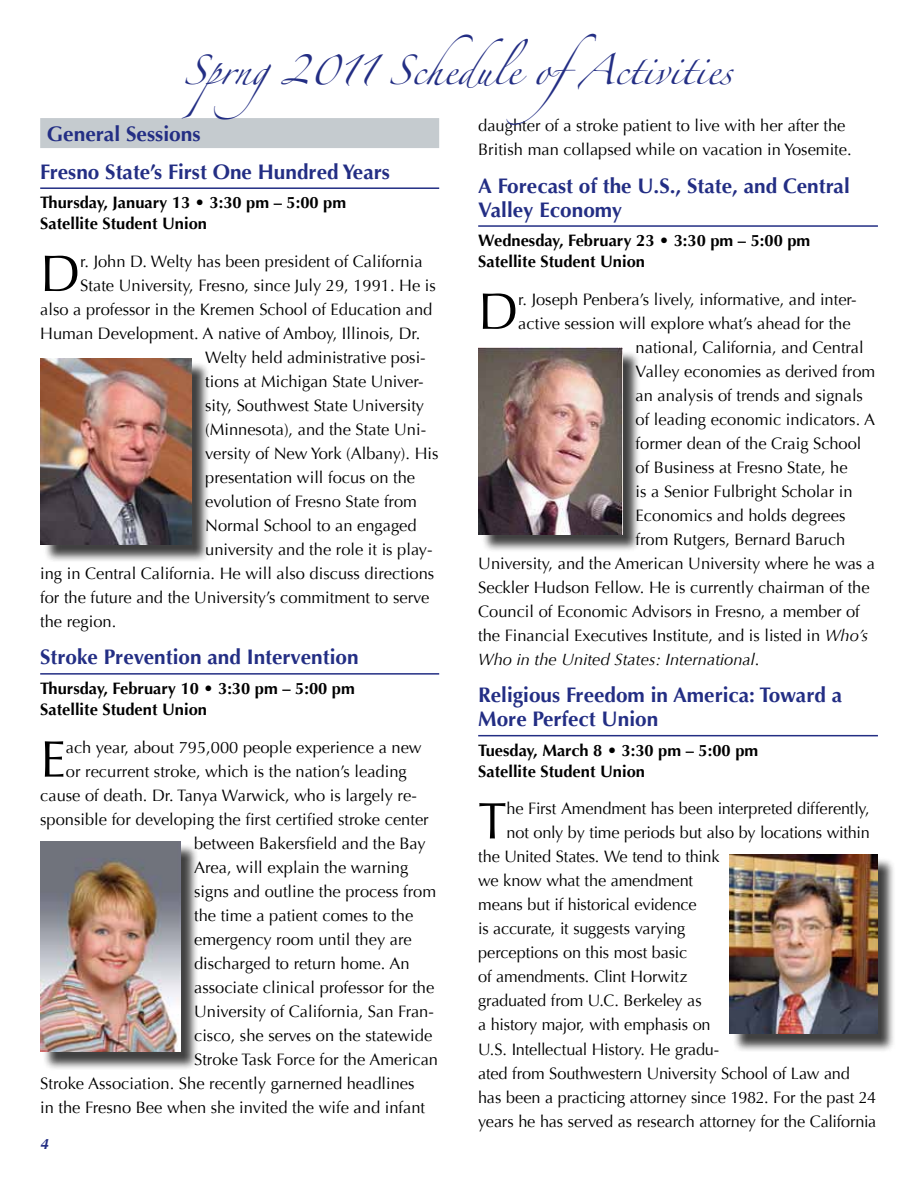
<style>
.page{position:relative;width:918px;height:1188px;background:#fff}
.page>*{position:absolute;margin:0;border:0;box-sizing:border-box;transform-origin:0 0}
.t1{font:51.6px "Optima";color:#000}
.t2{font:27px "Zapfino";color:#232e84}
.t3{font:700 21px/24px "Optima";color:#232e84}
.t4{font:16.5px/24px "Optima";color:#000}
.t5{font:700 16.5px/21px "Optima";color:#000}
.t6{font:italic 16.5px "Optima";color:#000}
.t7{font:italic 700 15px "Optima";color:#232e84}
.s1{font-style:italic}
.s2{font-style:normal}
</style>
<div class="page">
<hr style="left:478px;top:225px;width:400px;height:2px;background:#232e84">
<hr style="left:478px;top:735px;width:400px;height:1px;background:#232e84">
<div style="left:40px;top:118px;width:399px;height:30px;background:#c5cbcf"></div>
<hr style="left:40px;top:187px;width:399px;height:2px;background:#232e84">
<hr style="left:40px;top:673px;width:399px;height:2px;background:#232e84">
<div style="left:43px;top:361px;width:168px;height:202px;background:#000;opacity:.75"></div>
<img style="left:41px;top:359px;width:151px;height:185px">
<div style="left:42px;top:844px;width:157px;height:226px;background:#000;opacity:.75"></div>
<img style="left:40px;top:841px;width:141px;height:211px">
<div style="left:732px;top:857px;width:164px;height:195px;background:#000;opacity:.75"></div>
<img style="left:729px;top:855px;width:148px;height:179px">
<div style="left:481px;top:350px;width:160px;height:203px;background:#000;opacity:.75"></div>
<img style="left:479px;top:348px;width:143px;height:186px">
<h2 class="t2" style="left:184px;top:58px;width:550px">Sprng2011 Schedule ofActivities</h2>
<p class="t4" style="left:478px;top:114px;width:375px">daughter of a stroke patient to live with her after the<br>British man collapsed while on vacation in Yosemite.</p>
<p class="t3" style="left:478px;top:174px;width:373px">A Forecast of the U.S., State, and Central<br>Valley Economy</p>
<p class="t5" style="left:478px;top:230px;width:334px">Wednesday, February 23 • 3:30 pm – 5:00 pm<br>Satellite Student Union</p>
<h1 class="t1" style="left:478px;top:281px;width:42px">D</h1>
<p class="t4" style="left:518px;top:287px;width:340px">r. Joseph Penbera’s lively, informative, and inter-</p>
<p class="t3" style="left:40px;top:116px;width:351px;line-height:37.5px;text-indent:7px">General Sessions<br>Fresno State’s First One Hundred Years</p>
<p class="t5" style="left:40px;top:193px;width:308px">Thursday, January 13 • 3:30 pm – 5:00 pm<br>Satellite Student Union</p>
<h1 class="t1" style="left:40px;top:244px;width:42px">D</h1>
<p class="t4" style="left:80px;top:250px;width:344px">r. John D. Welty has been president of California</p>
<p class="t4" style="left:80px;top:274px;width:357px">State University, Fresno, since July 29, 1991. He is</p>
<p class="t4" style="left:40px;top:298px;width:394px">also a professor in the Kremen School of Education and</p>
<p class="t4" style="left:40px;top:322px;width:382px">Human Development. A native of Amboy, Illinois, Dr.</p>
<p class="t4" style="left:205px;top:346px;width:222px">Welty held administrative posi-</p>
<p class="t4" style="left:205px;top:370px;width:220px">tions at Michigan State Univer-</p>
<p class="t4" style="left:205px;top:394px;width:220px">sity, Southwest State University</p>
<p class="t4" style="left:205px;top:418px;width:223px">(Minnesota), and the State Uni-</p>
<p class="t4" style="left:205px;top:442px;width:235px">versity of New York (Albany). His</p>
<p class="t4" style="left:205px;top:466px;width:212px">presentation will focus on the</p>
<p class="t4" style="left:205px;top:490px;width:213px">evolution of Fresno State from</p>
<p class="t4" style="left:205px;top:514px;width:213px">Normal School to an engaged</p>
<p class="t4" style="left:205px;top:538px;width:229px">university and the role it is play-</p>
<p class="t4" style="left:40px;top:562px;width:396px">ing in Central California. He will also discuss directions</p>
<p class="t4" style="left:40px;top:586px;width:391px">for the future and the University’s commitment to serve</p>
<p class="t4" style="left:40px;top:610px;width:78px">the region.</p>
<p class="t3" style="left:40px;top:646px;width:320px">Stroke Prevention and Intervention</p>
<p class="t5" style="left:40px;top:678px;width:316px">Thursday, February 10 • 3:30 pm – 5:00 pm<br>Satellite Student Union</p>
<h1 class="t1" style="left:40px;top:729px;width:27px">E</h1>
<p class="t4" style="left:66px;top:735px;width:357px">ach year, about 795,000 people experience a new</p>
<p class="t4" style="left:518px;top:311px;width:334px">active session will explore what’s ahead for the</p>
<p class="t4" style="left:636px;top:335px;width:230px">national, California, and Central</p>
<p class="t4" style="left:636px;top:359px;width:241px">Valley economies as derived from</p>
<p class="t4" style="left:636px;top:383px;width:229px">an analysis of trends and signals</p>
<p class="t4" style="left:636px;top:407px;width:241px">of leading economic indicators. A</p>
<p class="t4" style="left:636px;top:431px;width:228px">former dean of the Craig School</p>
<p class="t4" style="left:636px;top:455px;width:214px">of Business at Fresno State, he</p>
<p class="t4" style="left:636px;top:479px;width:219px">is a Senior Fulbright Scholar in</p>
<p class="t4" style="left:636px;top:503px;width:211px">Economics and holds degrees</p>
<p class="t4" style="left:636px;top:527px;width:211px">from Rutgers, Bernard Baruch</p>
<p class="t4" style="left:478px;top:552px;width:398px">University, and the American University where he was a</p>
<p class="t4" style="left:478px;top:576px;width:393px">Seckler Hudson Fellow. He is currently chairman of the</p>
<p class="t4" style="left:478px;top:600px;width:383px">Council of Economic Advisors in Fresno, a member of</p>
<p class="t4" style="left:478px;top:624px;width:392px">the Financial Executives Institute, and is listed in <span class="s1">Who’s</span></p>
<p class="t6" style="left:478px;top:650px;width:283px">Who in the United States: International<span class="s2">.</span></p>
<p class="t3" style="left:478px;top:683px;width:365px">Religious Freedom in America: Toward a<br>More Perfect Union</p>
<p class="t5" style="left:478px;top:740px;width:282px">Tuesday, March 8 • 3:30 pm – 5:00 pm<br>Satellite Student Union</p>
<h1 class="t1" style="left:478px;top:791px;width:30px">T</h1>
<p class="t4" style="left:507px;top:797px;width:365px">he First Amendment has been interpreted differently,</p>
<p class="t4" style="left:66px;top:759px;width:342px">or recurrent stroke, which is the nation’s leading</p>
<p class="t4" style="left:40px;top:783px;width:378px">cause of death. Dr. Tanya Warwick, who is largely re-</p>
<p class="t4" style="left:40px;top:807px;width:390px">sponsible for developing the first certified stroke center</p>
<p class="t4" style="left:194px;top:831px;width:233px">between Bakersfield and the Bay</p>
<p class="t4" style="left:194px;top:855px;width:216px">Area, will explain the warning</p>
<p class="t4" style="left:194px;top:879px;width:244px">signs and outline the process from</p>
<p class="t4" style="left:194px;top:903px;width:221px">the time a patient comes to the</p>
<p class="t4" style="left:194px;top:927px;width:219px">emergency room until they are</p>
<p class="t4" style="left:194px;top:951px;width:217px">discharged to return home. An</p>
<p class="t4" style="left:194px;top:975px;width:242px">associate clinical professor for the</p>
<p class="t4" style="left:194px;top:999px;width:241px">University of California, San Fran-</p>
<p class="t4" style="left:194px;top:1023px;width:240px">cisco, she serves on the statewide</p>
<p class="t4" style="left:194px;top:1047px;width:246px">Stroke Task Force for the American</p>
<p class="t4" style="left:40px;top:1071px;width:376px">Stroke Association. She recently garnerned headlines</p>
<p class="t4" style="left:40px;top:1095px;width:386px">in the Fresno Bee when she invited the wife and infant</p>
<p class="t4" style="left:507px;top:821px;width:365px">not only by time periods but also by locations within</p>
<p class="t4" style="left:478px;top:845px;width:243px">the United States. We tend to think</p>
<p class="t4" style="left:478px;top:869px;width:216px">we know what the amendment</p>
<p class="t4" style="left:478px;top:893px;width:220px">means but if historical evidence</p>
<p class="t4" style="left:478px;top:917px;width:209px">is accurate, it suggests varying</p>
<p class="t4" style="left:478px;top:941px;width:211px">perceptions on this most basic</p>
<p class="t4" style="left:478px;top:965px;width:211px">of amendments. Clint Horwitz</p>
<p class="t4" style="left:478px;top:989px;width:225px">graduated from U.C. Berkeley as</p>
<p class="t4" style="left:478px;top:1013px;width:234px">a history major, with emphasis on</p>
<p class="t4" style="left:478px;top:1037px;width:243px">U.S. Intellectual History. He gradu-</p>
<p class="t4" style="left:478px;top:1061px;width:373px">ated from Southwestern University School of Law and</p>
<p class="t4" style="left:478px;top:1085px;width:399px">has been a practicing attorney since 1982. For the past 24</p>
<p class="t4" style="left:478px;top:1109px;width:400px">years he has served as research attorney for the California</p>
<p class="t7" style="left:40px;top:1135px;width:10px">4</p>
</div>
